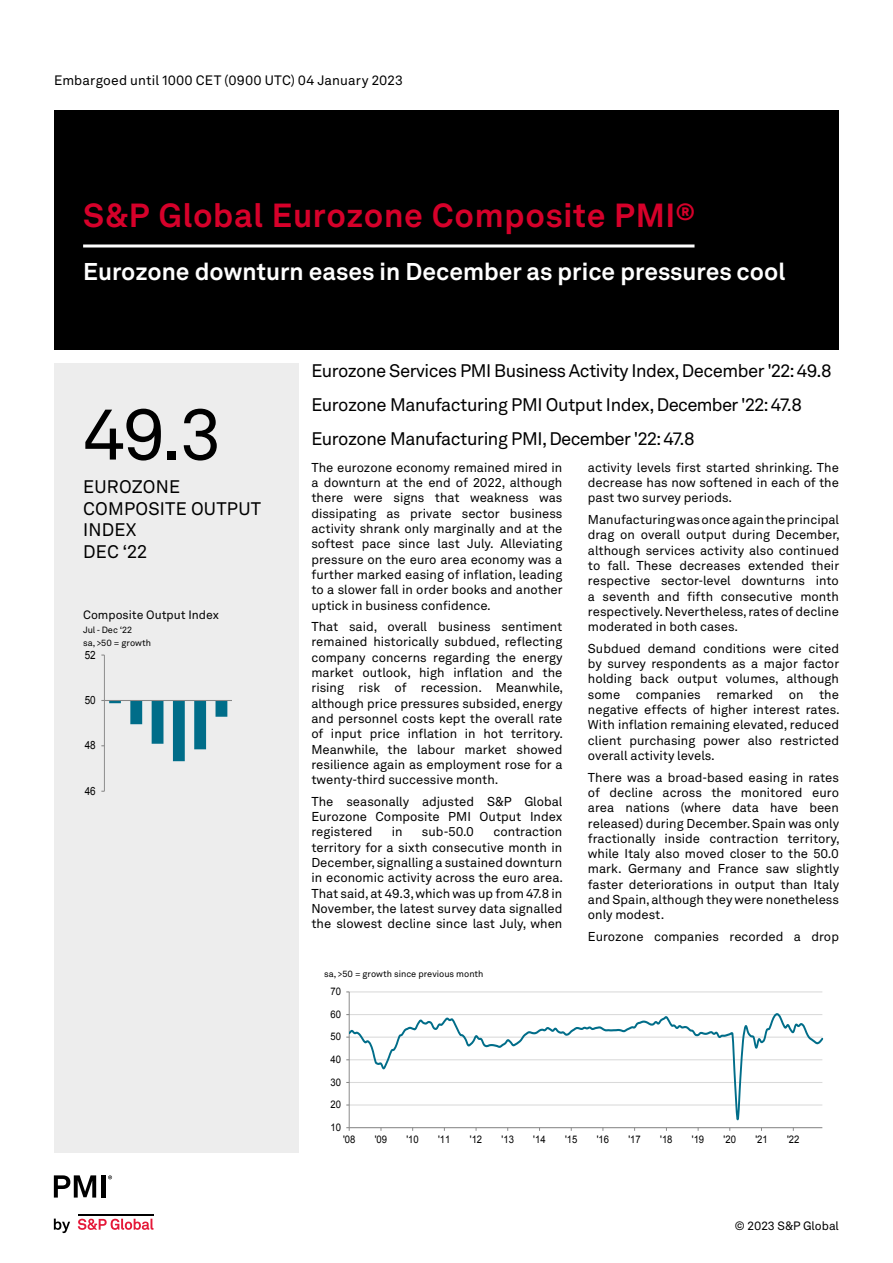
<style>
.page{position:relative;width:893px;height:1263px;background:#fff}
.page>*{position:absolute;margin:0;border:0;box-sizing:border-box;transform-origin:0 0}
.t1{font:72px "Akkurat LL";color:#000}
.t2{font:700 33px "Akkurat LL";letter-spacing:.02em;color:#d6002a}
.t3{font:700 24px "Akkurat LL";color:#fff}
.t4{font:18px/34.3px "Akkurat LL";letter-spacing:-.03em;color:#000}
.t5{font:18px/21.6px "Akkurat LL";letter-spacing:.01em;color:#000}
.t6{font:13.5px "Akkurat LL";letter-spacing:.01em;color:#000}
.t7{font:12.75px/15.3px "Akkurat LL";color:#000;text-align:justify}
.t8{font:12px "Akkurat LL";color:#000}
.t9{font:11.25px "Arial";color:#000;scale:.88 1}
.t10{font:10.5px "Arial";color:#000;scale:.91 1}
.t11{font:9px "Akkurat LL";color:#000}
</style>
<div class="page">
<div style="left:54px;top:111px;width:785px;height:239px;background:#000"></div>
<div style="left:54px;top:363px;width:245px;height:789px;background:#ededed"></div>
<hr style="left:83px;top:244px;width:611px;height:3px;background:#fff">
<hr style="left:104px;top:655px;width:1px;height:136px;background:#868686">
<svg style="left:101px;top:700px;width:126px;height:61px"></svg>
<hr style="left:104px;top:700px;width:128px;height:1px;background:#868686">
<hr style="left:349px;top:991px;width:473px;height:1px;background:#d9d9d9">
<hr style="left:349px;top:992px;width:1px;height:136px;background:#868686">
<hr style="left:349px;top:1127px;width:473px;height:1px;background:#868686">
<svg style="left:346px;top:1127px;width:4px;height:4px"></svg>
<svg style="left:349px;top:1012px;width:474px;height:108px"></svg>
<svg style="left:54px;top:1218px;width:16px;height:15px"></svg>
<svg style="left:78px;top:1218px;width:75px;height:12px"></svg>
<hr style="left:78px;top:1213px;width:75px;height:2px;background:#000">
<svg style="left:54px;top:1175px;width:42px;height:22px"></svg>
<div style="left:101px;top:1175px;width:5px;height:22px;background:#000"></div>
<svg style="left:108px;top:1175px;width:4px;height:4px"></svg>
<p class="t6" style="left:54px;top:70px;width:350px">Embargoed until 1000 CET (0900 UTC) 04 January 2023</p>
<h2 class="t2" style="left:83px;top:190px;width:613px">S&amp;P Global Eurozone Composite PMI<sup>®</sup></h2>
<h3 class="t3" style="left:83px;top:253px;width:704px">Eurozone downturn eases in December as price pressures cool</h3>
<h1 class="t1" style="left:83px;top:381px;width:139px">49.3</h1>
<h3 class="t5" style="left:83px;top:475px;width:179px">EUROZONE<br>COMPOSITE OUTPUT<br>INDEX</h3>
<h3 class="t4" style="left:83px;top:533px;width:66px">DEC ‘22</h3>
<p class="t8" style="left:83px;top:606px;width:137px">Composite Output Index</p>
<p class="t11" style="left:83px;top:636px;width:69px">sa, &gt;50 = growth</p>
<p class="t11" style="left:83px;top:623px;width:50px">Jul - Dec ‘22</p>
<p class="t9" style="left:85px;top:647px;width:14px">52</p>
<p class="t9" style="left:85px;top:693px;width:14px">50</p>
<p class="t9" style="left:85px;top:738px;width:14px">48</p>
<p class="t9" style="left:85px;top:783px;width:14px">46</p>
<h3 class="t4" style="left:311px;top:352px;width:522px">Eurozone Services PMI Business Activity Index, December '22: 49.8<br>Eurozone Manufacturing PMI Output Index, December '22: 47.8<br>Eurozone Manufacturing PMI, December '22: 47.8</h3>
<p class="t7" style="left:311px;top:459px;width:253px">The eurozone economy remained mired in a downturn at the end of 2022, although there were signs that weakness was dissipating as private sector business activity shrank only marginally and at the softest pace since last July. Alleviating pressure on the euro area economy was a further marked easing of inflation, leading to a slower fall in order books and another uptick in business confidence.</p>
<p class="t7" style="left:311px;top:618px;width:253px">That said, overall business sentiment remained historically subdued, reflecting company concerns regarding the energy market outlook, high inflation and the rising risk of recession. Meanwhile, although price pressures subsided, energy and personnel costs kept the overall rate of input price inflation in hot territory.<br>Meanwhile, the labour market showed resilience again as employment rose for a twenty-third successive month.</p>
<p class="t7" style="left:311px;top:793px;width:253px">The seasonally adjusted S&amp;P Global Eurozone Composite PMI Output Index registered</p>
<p class="t7" style="left:588px;top:459px;width:253px">activity levels first started shrinking. The decrease has now softened in each of the past two survey periods.</p>
<p class="t7" style="left:588px;top:511px;width:253px">Manufacturing was once again the principal drag on overall output during December, although services activity also continued to fall. These decreases extended their respective sector-level downturns into a seventh and fifth consecutive month respectively. Nevertheless, rates of decline moderated in both cases.</p>
<p class="t7" style="left:588px;top:640px;width:253px">Subdued demand conditions were cited by survey respondents as a major factor holding back output volumes, although some companies remarked on the negative effects of higher interest rates.<br>With inflation remaining elevated, reduced client purchasing power also restricted overall activity levels.</p>
<p class="t7" style="left:588px;top:769px;width:253px">There was a broad-based easing in rates of decline across the monitored euro area nations (where data have been released) during December. Spain was only fractionally inside contraction territory, while Italy also moved closer to the 50.0 mark. Germany and France saw slightly faster deteriorations in output than Italy and Spain, although they were nonetheless only modest.</p>
<p class="t7" style="left:588px;top:928px;width:253px">Eurozone companies recorded a drop</p>
<p class="t7" style="left:392px;top:824px;width:12px">in</p>
<p class="t7" style="left:422px;top:824px;width:54px">sub-50.0</p>
<p class="t7" style="left:311px;top:824px;width:253px;text-indent:182px">contraction territory for a sixth consecutive month in December, signalling a sustained downturn in economic activity across the euro area.<br>That said, at 49.3, which was up from 47.8 in November, the latest survey data signalled the slowest decline since last July, when</p>
<p class="t11" style="left:324px;top:967px;width:161px">sa, &gt;50 = growth since previous month</p>
<p class="t10" style="left:330px;top:985px;width:13px">70</p>
<p class="t10" style="left:330px;top:1007px;width:13px">60</p>
<p class="t10" style="left:330px;top:1030px;width:13px">50</p>
<p class="t10" style="left:330px;top:1052px;width:13px">40</p>
<p class="t10" style="left:330px;top:1075px;width:13px">30</p>
<p class="t10" style="left:330px;top:1098px;width:13px">20</p>
<p class="t10" style="left:330px;top:1120px;width:13px">10</p>
<p class="t10" style="left:343px;top:1133px;width:15px">'08</p>
<p class="t10" style="left:375px;top:1133px;width:15px">'09</p>
<p class="t10" style="left:406px;top:1133px;width:15px">'10</p>
<p class="t10" style="left:438px;top:1133px;width:15px">'11</p>
<p class="t10" style="left:470px;top:1133px;width:15px">'12</p>
<p class="t10" style="left:502px;top:1133px;width:15px">'13</p>
<p class="t10" style="left:533px;top:1133px;width:15px">'14</p>
<p class="t10" style="left:565px;top:1133px;width:15px">'15</p>
<p class="t10" style="left:597px;top:1133px;width:15px">'16</p>
<p class="t10" style="left:628px;top:1133px;width:15px">'17</p>
<p class="t10" style="left:660px;top:1133px;width:15px">'18</p>
<p class="t10" style="left:692px;top:1133px;width:15px">'19</p>
<p class="t10" style="left:724px;top:1133px;width:15px">'20</p>
<p class="t10" style="left:755px;top:1133px;width:15px">'21</p>
<p class="t10" style="left:787px;top:1133px;width:15px">'22</p>
<p class="t8" style="left:735px;top:1216px;width:106px">© 2023 S&amp;P Global</p>
</div>
